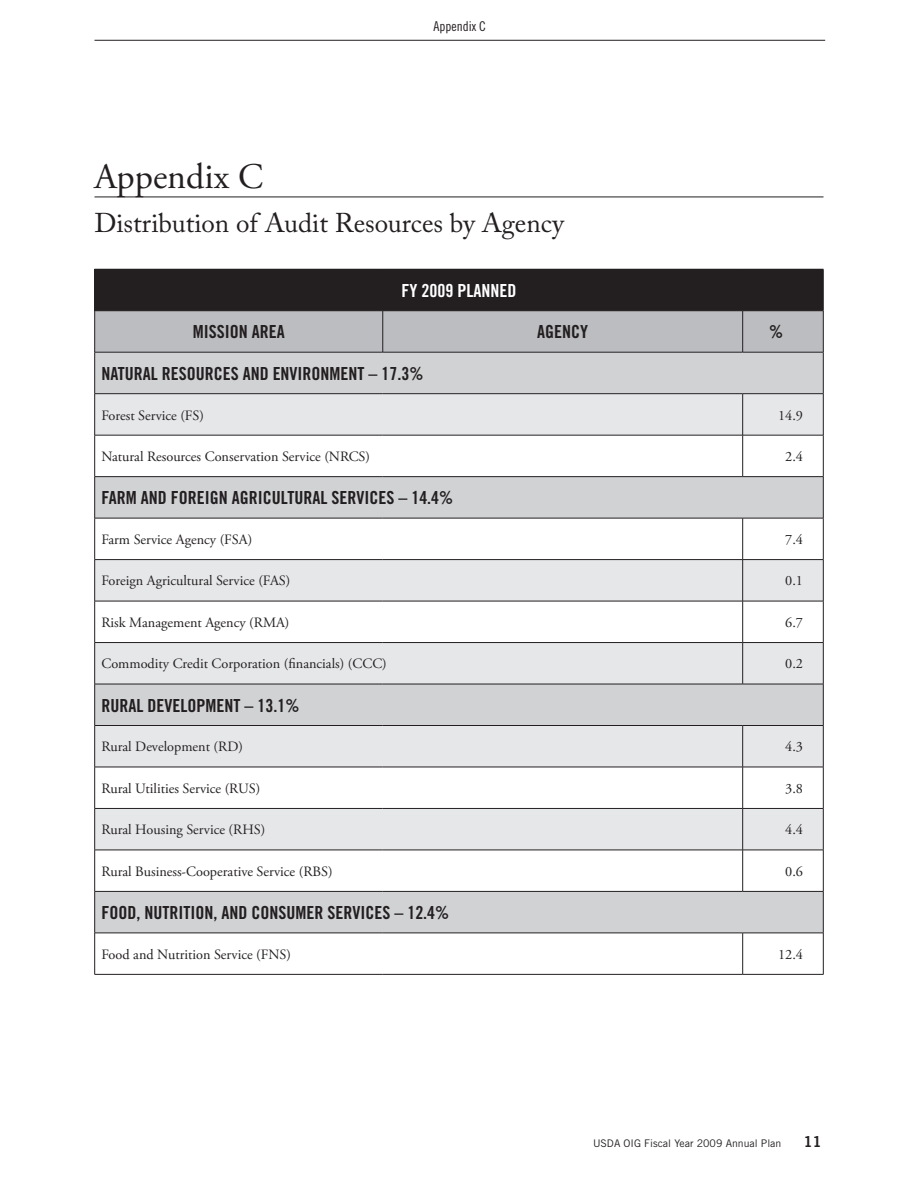
<style>
.page{position:relative;width:918px;height:1188px;background:#fff}
.page>*{position:absolute;margin:0;border:0;box-sizing:border-box;transform-origin:0 0}
.t1{font:36px "Adobe Garamond Pro";color:#231f20}
.t2{font:27px "Adobe Caslon Pro";color:#231f20}
.t3{font:18px "Trade Gothic Bold Cond Twenty";color:#231f20}
.t4{font:18px "Trade Gothic Bold Cond Twenty";color:#fff}
.t5{font:15px "Trade Gothic Bold Two";color:#231f20}
.t6{font:14.25px "Adobe Garamond Pro";color:#231f20}
.t7{font:13.5px "Trade Gothic Cond Eighteen";color:#231f20}
.t8{font:10.5px "Trade Gothic";color:#231f20}
</style>
<div class="page">
<div style="left:95px;top:269px;width:728px;height:42px;background:#231f20"></div>
<div style="left:95px;top:311px;width:728px;height:41px;background:#bcbdc0"></div>
<div style="left:95px;top:353px;width:728px;height:40px;background:#d1d2d4"></div>
<div style="left:95px;top:394px;width:728px;height:41px;background:#e6e7e9"></div>
<svg style="left:95px;top:436px;width:728px;height:538px"></svg>
<hr style="left:94px;top:269px;width:1px;height:42px;background:#231f20">
<hr style="left:823px;top:269px;width:1px;height:42px;background:#231f20">
<hr style="left:94px;top:311px;width:1px;height:41px;background:#231f20">
<hr style="left:383px;top:311px;width:1px;height:41px;background:#231f20">
<hr style="left:742px;top:311px;width:1px;height:41px;background:#231f20">
<hr style="left:823px;top:311px;width:1px;height:41px;background:#231f20">
<hr style="left:94px;top:352px;width:289px;height:1px;background:#231f20">
<hr style="left:94px;top:352px;width:1px;height:41px;background:#231f20">
<hr style="left:383px;top:352px;width:360px;height:1px;background:#231f20">
<hr style="left:743px;top:352px;width:81px;height:1px;background:#231f20">
<hr style="left:823px;top:352px;width:1px;height:41px;background:#231f20">
<hr style="left:94px;top:393px;width:289px;height:1px;background:#231f20">
<hr style="left:94px;top:394px;width:1px;height:41px;background:#231f20">
<hr style="left:383px;top:393px;width:360px;height:1px;background:#231f20">
<hr style="left:743px;top:393px;width:81px;height:1px;background:#231f20">
<hr style="left:742px;top:394px;width:1px;height:41px;background:#231f20">
<hr style="left:823px;top:394px;width:1px;height:41px;background:#231f20">
<hr style="left:94px;top:435px;width:289px;height:1px;background:#231f20">
<hr style="left:94px;top:435px;width:1px;height:41px;background:#231f20">
<hr style="left:383px;top:435px;width:360px;height:1px;background:#231f20">
<hr style="left:743px;top:435px;width:81px;height:1px;background:#231f20">
<hr style="left:742px;top:435px;width:1px;height:41px;background:#231f20">
<hr style="left:823px;top:435px;width:1px;height:41px;background:#231f20">
<hr style="left:94px;top:476px;width:289px;height:1px;background:#231f20">
<hr style="left:94px;top:477px;width:1px;height:41px;background:#231f20">
<hr style="left:383px;top:476px;width:360px;height:1px;background:#231f20">
<hr style="left:743px;top:476px;width:81px;height:1px;background:#231f20">
<hr style="left:823px;top:477px;width:1px;height:41px;background:#231f20">
<hr style="left:94px;top:518px;width:289px;height:1px;background:#231f20">
<hr style="left:94px;top:518px;width:1px;height:41px;background:#231f20">
<hr style="left:383px;top:518px;width:360px;height:1px;background:#231f20">
<hr style="left:743px;top:518px;width:81px;height:1px;background:#231f20">
<hr style="left:742px;top:518px;width:1px;height:41px;background:#231f20">
<hr style="left:823px;top:518px;width:1px;height:41px;background:#231f20">
<hr style="left:94px;top:559px;width:289px;height:1px;background:#231f20">
<hr style="left:94px;top:560px;width:1px;height:41px;background:#231f20">
<hr style="left:383px;top:559px;width:360px;height:1px;background:#231f20">
<hr style="left:743px;top:559px;width:81px;height:1px;background:#231f20">
<hr style="left:742px;top:560px;width:1px;height:41px;background:#231f20">
<hr style="left:823px;top:560px;width:1px;height:41px;background:#231f20">
<hr style="left:94px;top:601px;width:289px;height:1px;background:#231f20">
<hr style="left:94px;top:601px;width:1px;height:41px;background:#231f20">
<hr style="left:383px;top:601px;width:360px;height:1px;background:#231f20">
<hr style="left:743px;top:601px;width:81px;height:1px;background:#231f20">
<hr style="left:742px;top:601px;width:1px;height:41px;background:#231f20">
<hr style="left:823px;top:601px;width:1px;height:41px;background:#231f20">
<hr style="left:94px;top:642px;width:289px;height:1px;background:#231f20">
<hr style="left:94px;top:643px;width:1px;height:41px;background:#231f20">
<hr style="left:383px;top:642px;width:360px;height:1px;background:#231f20">
<hr style="left:743px;top:642px;width:81px;height:1px;background:#231f20">
<hr style="left:742px;top:643px;width:1px;height:41px;background:#231f20">
<hr style="left:823px;top:643px;width:1px;height:41px;background:#231f20">
<hr style="left:94px;top:684px;width:289px;height:1px;background:#231f20">
<hr style="left:94px;top:684px;width:1px;height:41px;background:#231f20">
<hr style="left:383px;top:684px;width:360px;height:1px;background:#231f20">
<hr style="left:743px;top:684px;width:81px;height:1px;background:#231f20">
<hr style="left:823px;top:684px;width:1px;height:41px;background:#231f20">
<hr style="left:94px;top:725px;width:289px;height:1px;background:#231f20">
<hr style="left:94px;top:726px;width:1px;height:41px;background:#231f20">
<hr style="left:383px;top:725px;width:360px;height:1px;background:#231f20">
<hr style="left:743px;top:725px;width:81px;height:1px;background:#231f20">
<hr style="left:742px;top:726px;width:1px;height:41px;background:#231f20">
<hr style="left:823px;top:726px;width:1px;height:41px;background:#231f20">
<hr style="left:94px;top:767px;width:289px;height:1px;background:#231f20">
<hr style="left:94px;top:767px;width:1px;height:41px;background:#231f20">
<hr style="left:383px;top:767px;width:360px;height:1px;background:#231f20">
<hr style="left:743px;top:767px;width:81px;height:1px;background:#231f20">
<hr style="left:742px;top:767px;width:1px;height:41px;background:#231f20">
<hr style="left:823px;top:767px;width:1px;height:41px;background:#231f20">
<hr style="left:94px;top:808px;width:289px;height:1px;background:#231f20">
<hr style="left:94px;top:809px;width:1px;height:41px;background:#231f20">
<hr style="left:383px;top:808px;width:360px;height:1px;background:#231f20">
<hr style="left:743px;top:808px;width:81px;height:1px;background:#231f20">
<hr style="left:742px;top:809px;width:1px;height:41px;background:#231f20">
<hr style="left:823px;top:809px;width:1px;height:41px;background:#231f20">
<hr style="left:94px;top:850px;width:289px;height:1px;background:#231f20">
<hr style="left:94px;top:850px;width:1px;height:41px;background:#231f20">
<hr style="left:383px;top:850px;width:360px;height:1px;background:#231f20">
<hr style="left:743px;top:850px;width:81px;height:1px;background:#231f20">
<hr style="left:742px;top:850px;width:1px;height:41px;background:#231f20">
<hr style="left:823px;top:850px;width:1px;height:41px;background:#231f20">
<hr style="left:94px;top:891px;width:289px;height:1px;background:#231f20">
<hr style="left:94px;top:892px;width:1px;height:41px;background:#231f20">
<hr style="left:383px;top:891px;width:360px;height:1px;background:#231f20">
<hr style="left:743px;top:891px;width:81px;height:1px;background:#231f20">
<hr style="left:823px;top:892px;width:1px;height:41px;background:#231f20">
<hr style="left:94px;top:933px;width:289px;height:1px;background:#231f20">
<hr style="left:94px;top:933px;width:1px;height:41px;background:#231f20">
<hr style="left:383px;top:933px;width:360px;height:1px;background:#231f20">
<hr style="left:743px;top:933px;width:81px;height:1px;background:#231f20">
<hr style="left:742px;top:933px;width:1px;height:41px;background:#231f20">
<hr style="left:823px;top:933px;width:1px;height:41px;background:#231f20">
<hr style="left:94px;top:974px;width:289px;height:1px;background:#231f20">
<hr style="left:383px;top:974px;width:360px;height:1px;background:#231f20">
<hr style="left:743px;top:974px;width:81px;height:1px;background:#231f20">
<hr style="left:94px;top:197px;width:730px;height:1px;background:#231f20">
<hr style="left:94px;top:40px;width:731px;height:1px;background:#231f20">
<p class="t7" style="left:434px;top:19px;width:54px">Appendix C</p>
<h1 class="t1" style="left:94px;top:155px;width:170px">Appendix C</h1>
<h2 class="t2" style="left:94px;top:206px;width:471px">Distribution of Audit Resources by Agency</h2>
<p class="t4" style="left:402px;top:280px;width:116px">FY 2009 PLANNED</p>
<p class="t3" style="left:193px;top:321px;width:93px">MISSION AREA</p>
<p class="t3" style="left:537px;top:321px;width:52px">AGENCY</p>
<p class="t3" style="left:769px;top:321px;width:16px">%</p>
<p class="t3" style="left:101px;top:362px;width:324px">NATURAL RESOURCES AND ENVIRONMENT – 17.3%</p>
<p class="t6" style="left:101px;top:407px;width:104px">Forest Service (FS)</p>
<p class="t6" style="left:778px;top:407px;width:26px">14.9</p>
<p class="t6" style="left:101px;top:448px;width:270px">Natural Resources Conservation Service (NRCS)</p>
<p class="t6" style="left:785px;top:448px;width:19px">2.4</p>
<p class="t3" style="left:101px;top:487px;width:353px">FARM AND FOREIGN AGRICULTURAL SERVICES – 14.4%</p>
<p class="t6" style="left:101px;top:531px;width:152px">Farm Service Agency (FSA)</p>
<p class="t6" style="left:785px;top:531px;width:19px">7.4</p>
<p class="t6" style="left:101px;top:572px;width:191px">Foreign Agricultural Service (FAS)</p>
<p class="t6" style="left:785px;top:572px;width:19px">0.1</p>
<p class="t6" style="left:101px;top:614px;width:190px">Risk Management Agency (RMA)</p>
<p class="t6" style="left:785px;top:614px;width:19px">6.7</p>
<p class="t6" style="left:101px;top:655px;width:287px">Commodity Credit Corporation (financials) (CCC)</p>
<p class="t6" style="left:785px;top:655px;width:19px">0.2</p>
<p class="t3" style="left:101px;top:694px;width:199px">RURAL DEVELOPMENT – 13.1%</p>
<p class="t6" style="left:101px;top:738px;width:143px">Rural Development (RD)</p>
<p class="t6" style="left:785px;top:738px;width:19px">4.3</p>
<p class="t6" style="left:101px;top:780px;width:160px">Rural Utilities Service (RUS)</p>
<p class="t6" style="left:785px;top:780px;width:19px">3.8</p>
<p class="t6" style="left:101px;top:821px;width:165px">Rural Housing Service (RHS)</p>
<p class="t6" style="left:785px;top:821px;width:19px">4.4</p>
<p class="t6" style="left:101px;top:863px;width:233px">Rural Business-Cooperative Service (RBS)</p>
<p class="t6" style="left:785px;top:863px;width:19px">0.6</p>
<p class="t3" style="left:101px;top:902px;width:349px">FOOD, NUTRITION, AND CONSUMER SERVICES – 12.4%</p>
<p class="t6" style="left:101px;top:946px;width:191px">Food and Nutrition Service (FNS)</p>
<p class="t6" style="left:778px;top:946px;width:26px">12.4</p>
<p class="t8" style="left:593px;top:1137px;width:190px">USDA OIG Fiscal Year 2009 Annual Plan</p>
<p class="t5" style="left:803px;top:1132px;width:20px">11</p>
</div>
